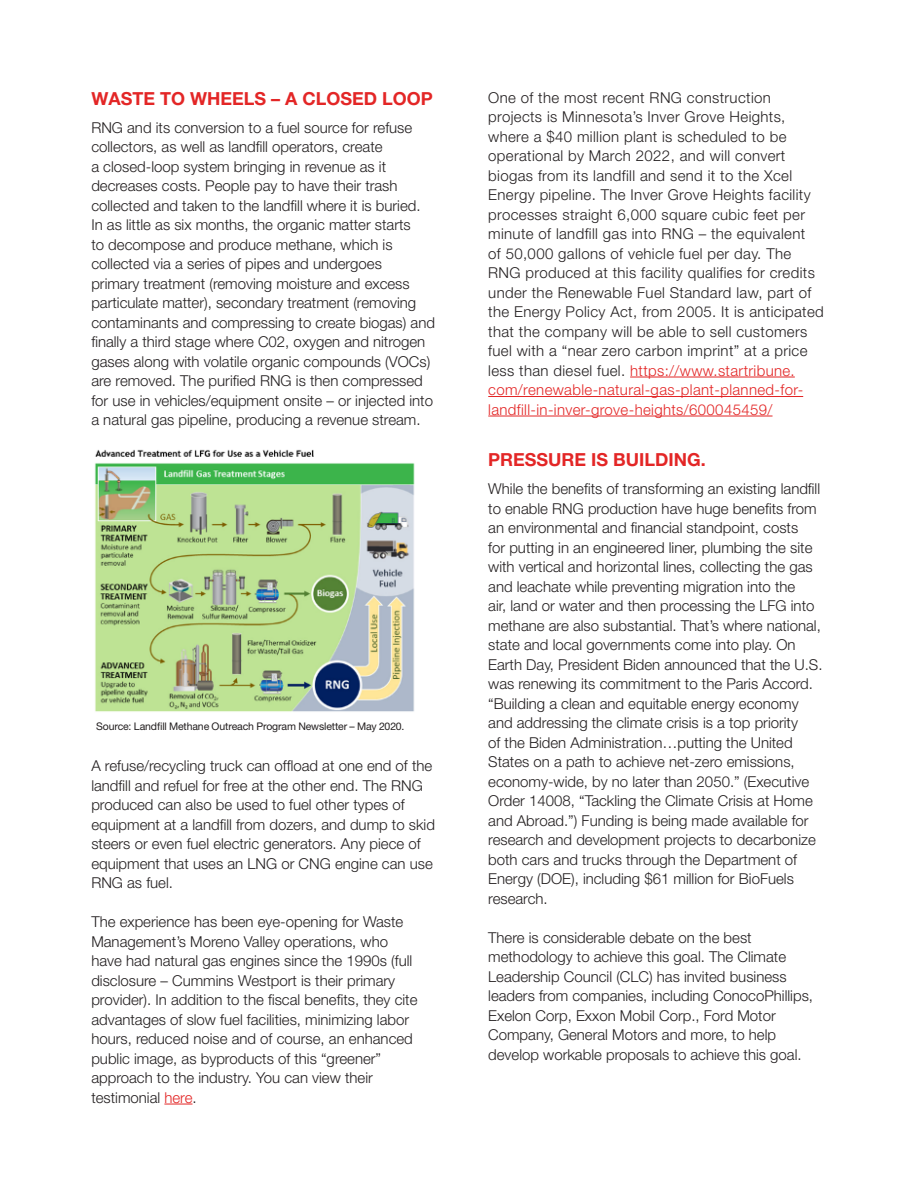
<style>
.page{position:relative;width:918px;height:1188px;background:#fff}
.page>*{position:absolute;margin:0;border:0;box-sizing:border-box;transform-origin:0 0}
.Subhead_12pt_red{font:700 18px "Helvetica Neue LT Pro";color:#e32626}
.Body_Copy_10pt{font:300 15px/19.5px "Helvetica Neue LT Pro";color:#231f20}
.Body_Copy_10pt-2{font:300 15px/19.5px "Helvetica Neue LT Pro";letter-spacing:.025em;color:#231f20}
.Headline_38pt{font:10.5px "Helvetica Neue LT Pro";letter-spacing:-.015em;color:#231f20}
.s1{color:#e32626}
</style>
<div class="page">
<hr style="left:630px;top:377px;width:165px;height:1px;background:#e32626">
<hr style="left:488px;top:396px;width:315px;height:1px;background:#e32626">
<hr style="left:488px;top:416px;width:285px;height:1px;background:#e32626">
<img style="left:95px;top:449px;width:320px;height:263px">
<svg style="left:164px;top:1104px;width:28px;height:1px"></svg>
<p class="Subhead_12pt_red" style="left:91px;top:87px;width:343px">WASTE TO WHEELS – A CLOSED LOOP</p>
<p class="Body_Copy_10pt" style="left:91px;top:117px;width:345px">RNG and its conversion to a fuel source for refuse collectors, as well as landfill operators, create<br>a closed-loop system bringing in revenue as it decreases costs. People pay to have their trash collected and taken to the landfill where it is buried.<br>In as little as six months, the organic matter starts<br>to decompose and produce methane, which is collected via a series of pipes and undergoes<br>primary treatment (removing moisture and excess particulate matter), secondary treatment (removing contaminants and compressing to create biogas) and finally a third stage where C02, oxygen and nitrogen gases along with volatile organic compounds (VOCs) are removed. The purified RNG is then compressed for use in vehicles/equipment onsite – or injected into a natural gas pipeline, producing a revenue stream.</p>
<p class="Headline_38pt" style="left:96px;top:720px;width:310px">Source: Landfill Methane Outreach Program Newsletter – May 2020.</p>
<p class="Body_Copy_10pt" style="left:91px;top:756px;width:345px">A refuse/recycling truck can offload at one end of the landfill and refuel for free at the other end. The RNG produced can also be used to fuel other types of equipment at a landfill from dozers, and dump to skid steers or even fuel electric generators. Any piece of equipment that uses an LNG or CNG engine can use RNG as fuel.</p>
<p class="Body_Copy_10pt" style="left:91px;top:912px;width:328px">The experience has been eye-opening for Waste Management’s Moreno Valley operations, who have had natural gas engines since the 1990s (full disclosure – Cummins Westport is their primary provider). In addition to the fiscal benefits, they cite advantages of slow fuel facilities, minimizing labor hours, reduced noise and of course, an enhanced public image, as byproducts of this “greener” approach to the industry. You can view their testimonial <span class="s1">here</span>.</p>
<p class="Body_Copy_10pt-2" style="left:488px;top:87px;width:337px">One of the most recent RNG construction projects is Minnesota’s Inver Grove Heights, where a $40 million plant is scheduled to be operational by March 2022, and will convert biogas from its landfill and send it to the Xcel Energy pipeline. The Inver Grove Heights facility processes straight 6,000 square cubic feet per minute of landfill gas into RNG – the equivalent<br>of 50,000 gallons of vehicle fuel per day. The RNG produced at this facility qualifies for credits under the Renewable Fuel Standard law, part of the Energy Policy Act, from 2005. It is anticipated that the company will be able to sell customers fuel with a “near zero carbon imprint” at a price less than diesel fuel. <span class="s1">https://www.startribune. com/renewable-natural-gas-plant-planned-for&shy;landfill-in-inver-grove-heights/600045459/</span></p>
<p class="Subhead_12pt_red" style="left:488px;top:449px;width:219px">PRESSURE IS BUILDING.</p>
<p class="Body_Copy_10pt" style="left:488px;top:479px;width:336px">While the benefits of transforming an existing landfill to enable RNG production have huge benefits from an environmental and financial standpoint, costs<br>for putting in an engineered liner, plumbing the site with vertical and horizontal lines, collecting the gas and leachate while preventing migration into the<br>air, land or water and then processing the LFG into methane are also substantial. That’s where national, state and local governments come into play. On Earth Day, President Biden announced that the U.S. was renewing its commitment to the Paris Accord. “Building a clean and equitable energy economy and addressing the climate crisis is a top priority<br>of the Biden Administration…putting the United States on a path to achieve net-zero emissions, economy-wide, by no later than 2050.” (Executive Order 14008, “Tackling the Climate Crisis at Home and Abroad.”) Funding is being made available for research and development projects to decarbonize both cars and trucks through the Department of Energy (DOE), including $61 million for BioFuels research.</p>
<p class="Body_Copy_10pt" style="left:488px;top:927px;width:326px">There is considerable debate on the best methodology to achieve this goal. The Climate Leadership Council (CLC) has invited business leaders from companies, including ConocoPhillips, Exelon Corp, Exxon Mobil Corp., Ford Motor Company, General Motors and more, to help develop workable proposals to achieve this goal.</p>
</div>
